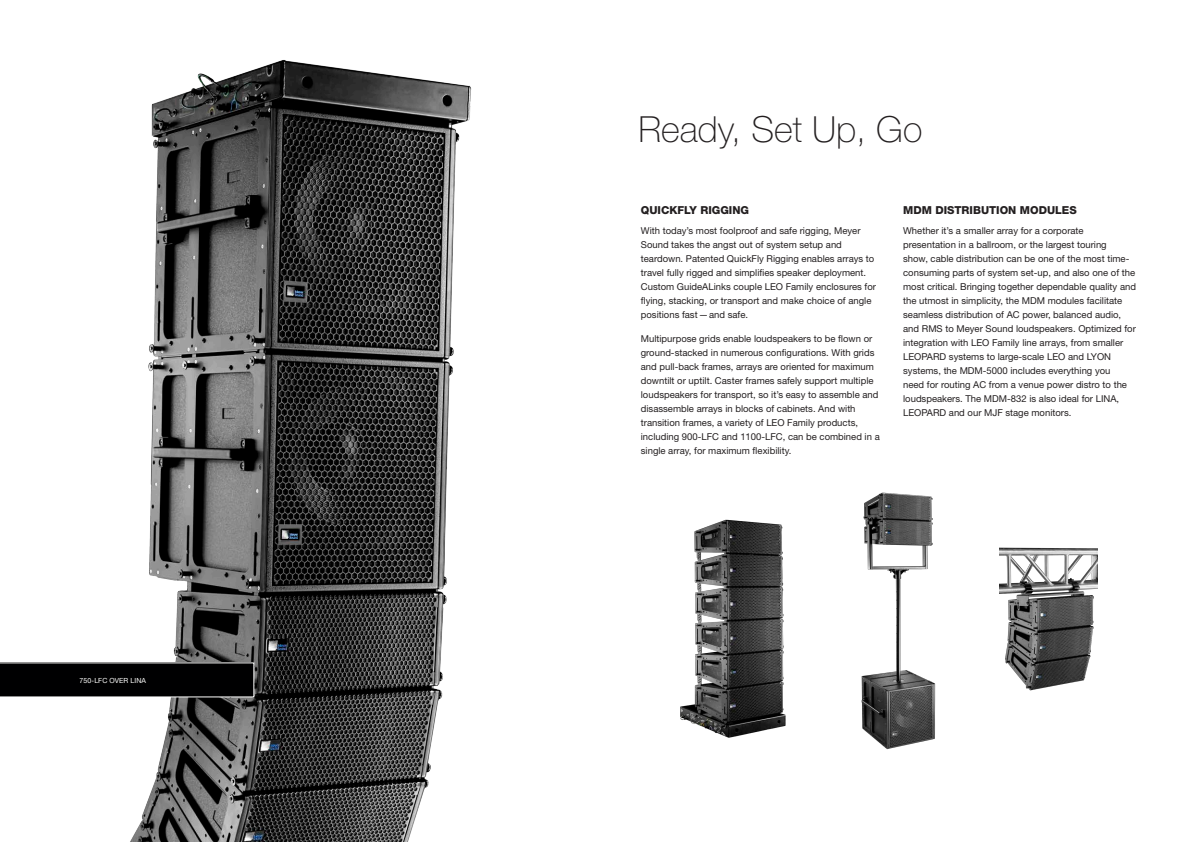
<style>
.page{position:relative;width:1191px;height:842px;background:#fff}
.page>*{position:absolute;margin:0;border:0;box-sizing:border-box;transform-origin:0 0}
.t1{font:100 36px "Helvetica Neue";color:#231f20}
.Heading_3{font:800 11px "Helvetica Neue";color:#231f20}
.Text{font:9.5px/14px "Helvetica Neue";color:#231f20}
.Text-2{font:7px "Helvetica Neue";letter-spacing:.01em;color:#fff}
</style>
<div class="page">
<img style="left:0;top:60px;width:472px;height:782px">
<div style="left:0;top:663px;width:254px;height:34px;background:#000001"></div>
<img style="left:680px;top:519px;width:106px;height:219px">
<img style="left:861px;top:492px;width:75px;height:258px">
<img style="left:999px;top:547px;width:98px;height:144px">
<p class="Text-2" style="left:80px;top:675px;width:68px">750-LFC OVER LINA</p>
<p class="t1" style="left:638px;top:108px;width:285px">Ready, Set Up, Go</p>
<p class="Heading_3" style="left:641px;top:204px;width:110px">QUICKFLY RIGGING</p>
<p class="Text" style="left:641px;top:223px;width:237px">With today’s most foolproof and safe rigging, Meyer Sound takes the angst out of system setup and teardown. Patented QuickFly Rigging enables arrays to travel fully rigged and simplifies speaker deployment.<br>Custom GuideALinks couple LEO Family enclosures for flying, stacking, or transport and make choice of angle positions fast—and safe.</p>
<p class="Text" style="left:641px;top:331px;width:240px">Multipurpose grids enable loudspeakers to be flown or ground-stacked in numerous configurations. With grids and pull-back frames, arrays are oriented for maximum downtilt or uptilt. Caster frames safely support multiple loudspeakers for transport, so it’s easy to assemble and disassemble arrays in blocks of cabinets. And with transition frames, a variety of LEO Family products, including 900-LFC and 1100-LFC, can be combined in a single array, for maximum flexibility.</p>
<p class="Heading_3" style="left:903px;top:204px;width:175px">MDM DISTRIBUTION MODULES</p>
<p class="Text" style="left:903px;top:223px;width:234px">Whether it’s a smaller array for a corporate presentation in a ballroom, or the largest touring<br>show, cable distribution can be one of the most time&shy;consuming parts of system set-up, and also one of the most critical. Bringing together dependable quality and the utmost in simplicity, the MDM modules facilitate seamless distribution of AC power, balanced audio, and RMS to Meyer Sound loudspeakers. Optimized for integration with LEO Family line arrays, from smaller LEOPARD systems to large-scale LEO and LYON systems, the MDM-5000 includes everything you<br>need for routing AC from a venue power distro to the loudspeakers. The MDM-832 is also ideal for LINA, LEOPARD and our MJF stage monitors.</p>
</div>
